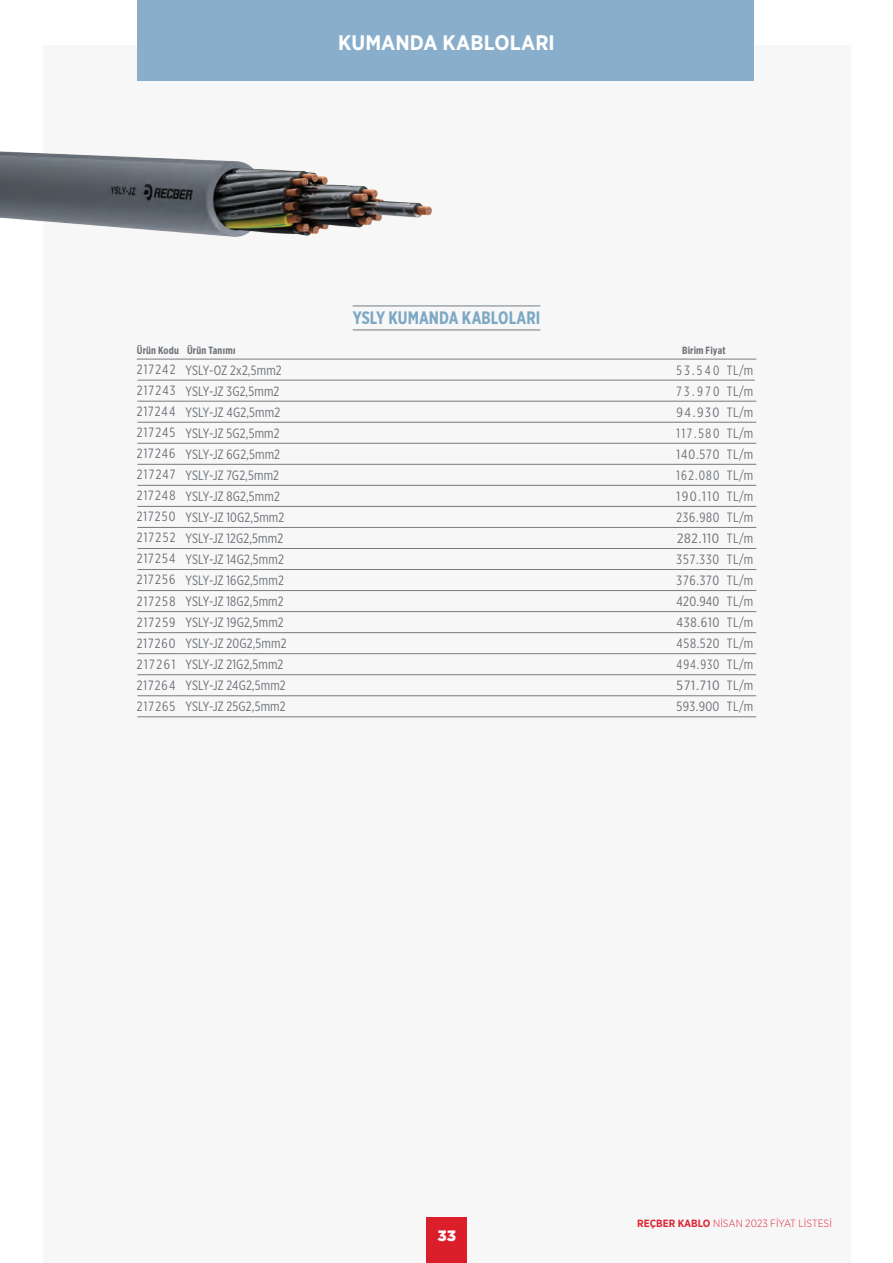
<style>
.page{position:relative;width:893px;height:1263px;background:#fff}
.page>*{position:absolute;margin:0;border:0;box-sizing:border-box;transform-origin:0 0}
.t1{font:700 21px "Gotham Narrow";letter-spacing:.005em;color:#fff}
.t2{font:700 18px "Gotham X Narrow";letter-spacing:.005em;color:#7da8c4}
.t3{font:900 15px "Gotham";color:#fff}
.t4{font:13.5px/21px "Gotham X Narrow";letter-spacing:.01em;color:#6d7276;text-align:justify}
.t5{font:13.5px/21px "Gotham X Narrow";letter-spacing:.01em;color:#6d7276;text-align:justify;scale:.95 1}
.t6{font:13.5px "Gotham X Narrow";letter-spacing:.01em;color:#6d7276;scale:1.1 1}
.t7{font:300 10.5px "Gotham Narrow";color:#de2637}
.t8{font:700 10.5px "Gotham X Narrow";letter-spacing:.02em;color:#6d7276}
.s1{font-weight:700}
</style>
<div class="page">
<div style="left:43px;top:45px;width:807px;height:1218px;background:#f7f7f8"></div>
<div style="left:426px;top:1218px;width:41px;height:45px;background:#da1f2b"></div>
<div style="left:137px;top:0;width:616px;height:81px;background:#89aecb"></div>
<img style="left:0;top:151px;width:432px;height:86px">
<hr style="left:137px;top:380px;width:618px;height:1px;background:#767b7f">
<hr style="left:137px;top:359px;width:619px;height:1px;background:#767b7f">
<hr style="left:137px;top:401px;width:619px;height:1px;background:#767b7f">
<hr style="left:137px;top:422px;width:619px;height:1px;background:#767b7f">
<hr style="left:137px;top:443px;width:619px;height:1px;background:#767b7f">
<hr style="left:137px;top:464px;width:619px;height:1px;background:#767b7f">
<hr style="left:137px;top:485px;width:619px;height:1px;background:#767b7f">
<hr style="left:137px;top:506px;width:619px;height:1px;background:#767b7f">
<hr style="left:137px;top:527px;width:619px;height:1px;background:#767b7f">
<hr style="left:137px;top:548px;width:619px;height:1px;background:#767b7f">
<hr style="left:137px;top:569px;width:619px;height:1px;background:#767b7f">
<hr style="left:137px;top:590px;width:619px;height:1px;background:#767b7f">
<hr style="left:137px;top:611px;width:619px;height:1px;background:#767b7f">
<hr style="left:137px;top:632px;width:619px;height:1px;background:#767b7f">
<hr style="left:137px;top:653px;width:619px;height:1px;background:#767b7f">
<hr style="left:137px;top:674px;width:619px;height:1px;background:#767b7f">
<hr style="left:137px;top:695px;width:619px;height:1px;background:#767b7f">
<hr style="left:137px;top:716px;width:619px;height:1px;background:#767b7f">
<hr style="left:353px;top:330px;width:187px;height:1px;background:#767b7f">
<hr style="left:353px;top:306px;width:187px;height:1px;background:#767b7f">
<h1 class="t1" style="left:350px;top:29px;width:209px">OAKSİYEL KABLOLAR</h1>
<h1 class="t1" style="left:338px;top:29px;width:218px">KUMANDA KABLOLARI</h1>
<h2 class="t2" style="left:353px;top:306px;width:189px">YSLY KUMANDA KABLOLARI</h2>
<p class="t8" style="left:137px;top:344px;width:100px">Ürün Kodu Ürün Tanımı</p>
<p class="t8" style="left:682px;top:344px;width:45px">Birim Fiyat</p>
<p class="t4" style="left:137px;top:359px;width:40px">217242<br>217243<br>217244<br>217245<br>217246<br>217247<br>217248<br>217250<br>217252<br>217254<br>217256<br>217258<br>217259<br>217260<br>217261<br>217264<br>217265</p>
<p class="t5" style="left:677px;top:359px;width:47px">53.540<br>73.970<br>94.930<br>117.580<br>140.570<br>162.080<br>190.110<br>236.980</p>
<p class="t4" style="left:186px;top:359px;width:102px;text-align:left">YSLY-OZ 2x2,5mm2<br>YSLY-JZ 3G2,5mm2<br>YSLY-JZ 4G2,5mm2<br>YSLY-JZ 5G2,5mm2<br>YSLY-JZ 6G2,5mm2<br>YSLY-JZ 7G2,5mm2<br>YSLY-JZ 8G2,5mm2<br>YSLY-JZ 10G2,5mm2<br>YSLY-JZ 12G2,5mm2<br>YSLY-JZ 14G2,5mm2<br>YSLY-JZ 16G2,5mm2<br>YSLY-JZ 18G2,5mm2<br>YSLY-JZ 19G2,5mm2<br>YSLY-JZ 20G2,5mm2<br>YSLY-JZ 21G2,5mm2<br>YSLY-JZ 24G2,5mm2<br>YSLY-JZ 25G2,5mm2</p>
<p class="t6" style="left:677px;top:530px;width:40px">282.110</p>
<p class="t4" style="left:677px;top:548px;width:45px">357.330<br>376.370<br>420.940<br>438.610<br>458.520<br>494.930<br>571.710<br>593.900</p>
<p class="t4" style="left:727px;top:359px;width:28px">TL/m TL/m TL/m TL/m TL/m TL/m TL/m TL/m TL/m TL/m TL/m TL/m TL/m TL/m TL/m TL/m TL/m</p>
<p class="t3" style="left:437px;top:1227px;width:20px">33</p>
<p class="t7" style="left:637px;top:1217px;width:196px"><span class="s1">REÇBER KABLO</span> NİSAN 2023 FİYAT LİSTESİ</p>
</div>
